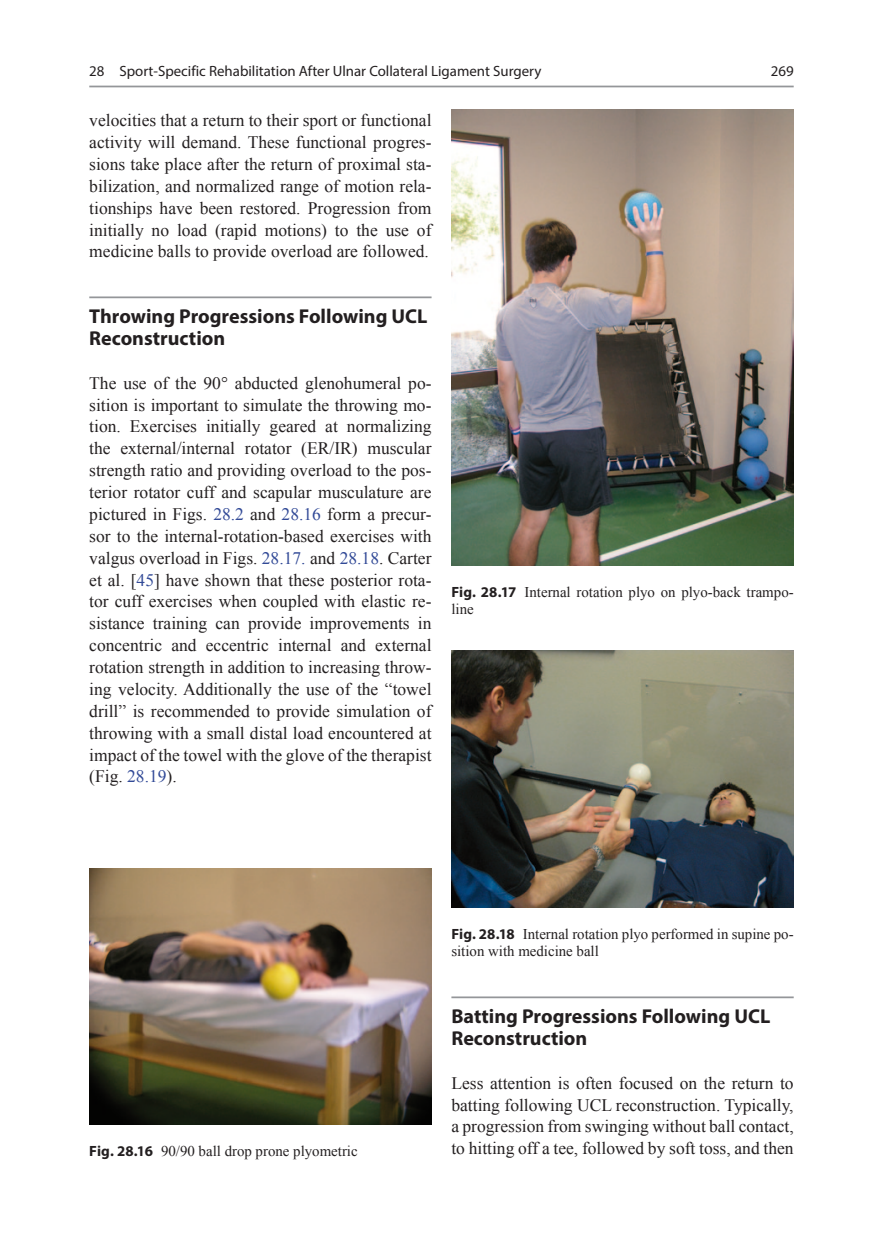
<style>
.page{position:relative;width:883px;height:1260px;background:#fff}
.page>*{position:absolute;margin:0;border:0;box-sizing:border-box;transform-origin:0 0}
.t1{font:20.12px/21.9px "Myriad Pro Bold 2";color:#231f20}
.t2{font:17.5px/21.9px "Times New Roman";color:#231f20;text-align:justify}
.t3{font:14.88px/17.5px "Times New Roman";color:#231f20}
.t4{font:14.88px "Myriad Pro Regular 57";color:#231f20}
.t5{font:14.88px "Myriad Pro Regular 2";color:#231f20}
.s1{color:#324a97}
.s2{font-family:"Myriad Pro Bold 2"}
</style>
<div class="page">
<hr style="left:89px;top:86px;width:705px;height:1px;background:#949699">
<hr style="left:89px;top:296px;width:343px;height:2px;background:#949699">
<hr style="left:451px;top:996px;width:343px;height:2px;background:#949699">
<img style="left:89px;top:868px;width:343px;height:257px">
<img style="left:451px;top:109px;width:343px;height:457px">
<img style="left:451px;top:651px;width:343px;height:257px">
<p class="t4" style="left:89px;top:62px;width:454px">28 Sport-Specific Rehabilitation After Ulnar Collateral Ligament Surgery</p>
<p class="t5" style="left:771px;top:62px;width:24px">269</p>
<p class="t2" style="left:89px;top:109px;width:344px">velocities that a return to their sport or functional activity will demand. These functional progres&shy;sions take place after the return of proximal sta&shy;bilization, and normalized range of motion rela&shy;tionships have been restored. Progression from initially no load (rapid motions) to the use of medicine balls to provide overload are followed.</p>
<p class="t1" style="left:89px;top:305px;width:340px">Throwing Progressions Following UCL<br>Reconstruction</p>
<p class="t2" style="left:89px;top:372px;width:344px">The use of the 90° abducted glenohumeral po&shy;sition is important to simulate the throwing mo&shy;tion. Exercises initially geared at normalizing the external/internal rotator (ER/IR) muscular strength ratio and providing overload to the pos&shy;terior rotator cuff and scapular musculature are pictured in Figs. <span class="s1">28.2</span> and <span class="s1">28.16</span> form a precur&shy;sor to the internal-rotation-based exercises with valgus overload in Figs. <span class="s1">28.17.</span> and <span class="s1">28.18</span>. Carter et al. [<span class="s1">45</span>] have shown that these posterior rota&shy;tor cuff exercises when coupled with elastic re&shy;sistance training can provide improvements in concentric and eccentric internal and external rotation strength in addition to increasing throw&shy;ing velocity. Additionally the use of the “towel drill” is recommended to provide simulation of throwing with a small distal load encountered at impact of the towel with the glove of the therapist (Fig. <span class="s1">28.19</span>).</p>
<p class="t3" style="left:451px;top:583px;width:344px"><span class="s2">Fig. 28.17</span> Internal rotation plyo on plyo-back trampo&shy;line</p>
<p class="t3" style="left:451px;top:925px;width:344px"><span class="s2">Fig. 28.18</span> Internal rotation plyo performed in supine po&shy;sition with medicine ball</p>
<p class="t1" style="left:451px;top:1005px;width:320px">Batting Progressions Following UCL<br>Reconstruction</p>
<p class="t2" style="left:451px;top:1072px;width:344px">Less attention is often focused on the return to batting following UCL reconstruction. Typically, a progression from swinging without ball contact,</p>
<p class="t3" style="left:89px;top:1142px;width:270px"><span class="s2">Fig. 28.16</span> 90/90 ball drop prone plyometric</p>
<p class="t2" style="left:451px;top:1137px;width:344px">to hitting off a tee, followed by soft toss, and then</p>
</div>
